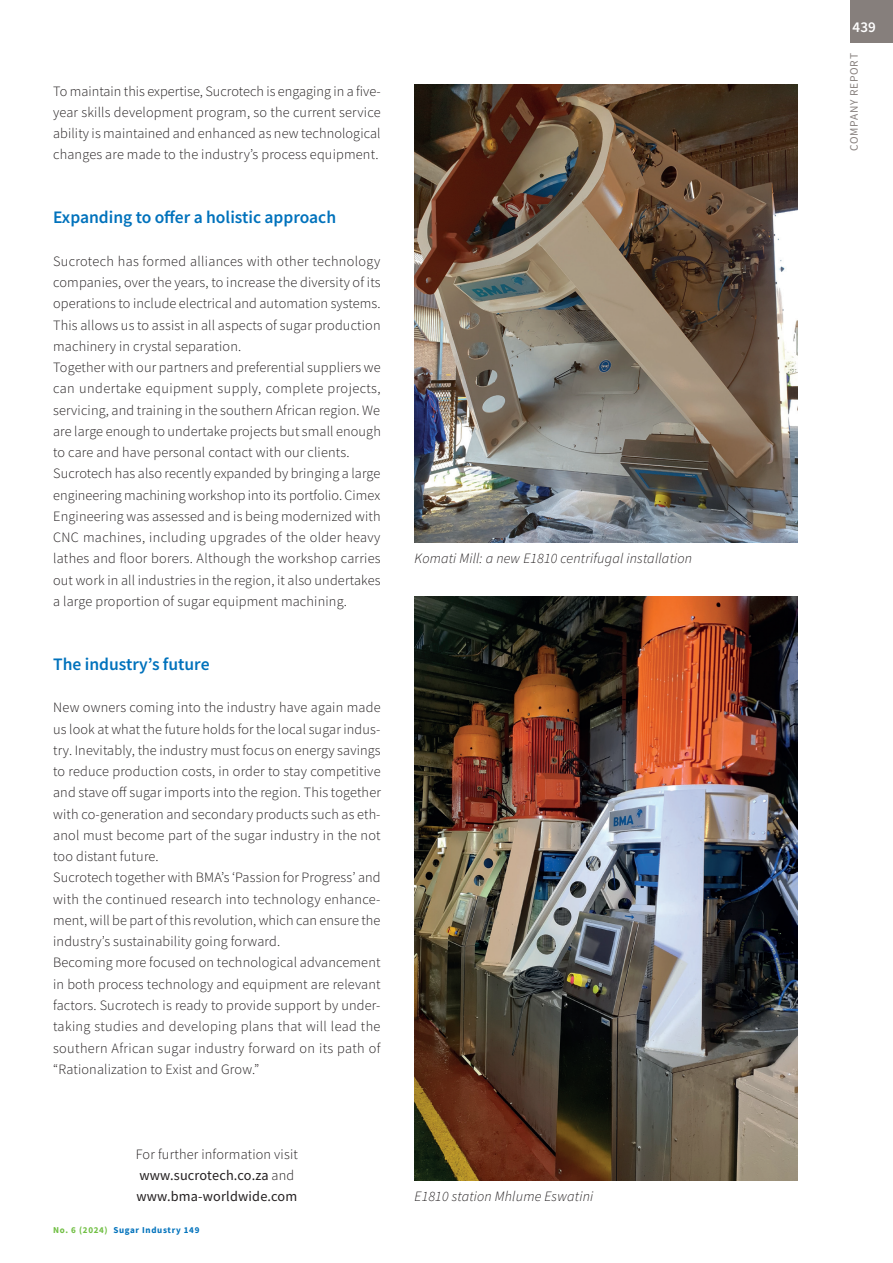
<style>
.page{position:relative;width:893px;height:1263px;background:#fff}
.page>*{position:absolute;margin:0;border:0;box-sizing:border-box;transform-origin:0 0}
.Subhead_-_Source_San{font:600 17.55px "Source Sans Pro";color:#0072bc}
.t1{font:600 15px "Source Sans Pro";color:#fff}
.Body_-_Source_Sans_P{font:300 14.25px/21.3px "Source Sans Pro";letter-spacing:.015em;color:#231f20;text-align:justify}
.Body_-_Source_Sans_P-2{font:14.25px/21.3px "Source Sans Pro";letter-spacing:.015em;color:#231f20}
.Body_-_Source_Sans_P-3{font:italic 300 14.25px "Source Sans Pro";letter-spacing:.015em;color:#231f20}
.t2{font:11.4px "Source Sans Pro";letter-spacing:.065em;color:#867f7c}
.t3{font:700 9px "Source Sans Pro";letter-spacing:.075em;color:#0072bc}
.s1{font-weight:300}
.s2{color:#71bf44}
</style>
<div class="page">
<div style="left:850px;top:0;width:43px;height:43px;background:#867f7c"></div>
<img style="left:415px;top:596px;width:382px;height:584px">
<img style="left:415px;top:85px;width:382px;height:457px">
<p class="Body_-_Source_Sans_P" style="left:53px;top:80px;width:329px">To maintain this expertise, Sucrotech is engaging in a five&shy;year skills development program, so the current service ability is maintained and enhanced as new technological changes are made to the industry’s process equipment.</p>
<p class="Subhead_-_Source_San" style="left:53px;top:206px;width:284px">Expanding to offer a holistic approach</p>
<p class="Body_-_Source_Sans_P" style="left:53px;top:250px;width:329px">Sucrotech has formed alliances with other technology companies, over the years, to increase the diversity of its operations to include electrical and automation systems.<br>This allows us to assist in all aspects of sugar production machinery in crystal separation.</p>
<p class="Body_-_Source_Sans_P" style="left:53px;top:357px;width:329px">Together with our partners and preferential suppliers we can undertake equipment supply, complete projects, servicing, and training in the southern African region. We are large enough to undertake projects but small enough to care and have personal contact with our clients.</p>
<p class="Body_-_Source_Sans_P" style="left:53px;top:463px;width:329px">Sucrotech has also recently expanded by bringing a large engineering machining workshop into its portfolio. Cimex Engineering was assessed and is being modernized with CNC machines, including upgrades of the older heavy lathes and floor borers. Although the workshop carries out work in all industries in the region, it also undertakes a large proportion of sugar equipment machining.</p>
<p class="Subhead_-_Source_San" style="left:53px;top:652px;width:158px">The industry’s future</p>
<p class="Body_-_Source_Sans_P" style="left:53px;top:697px;width:329px">New owners coming into the industry have again made us look at what the future holds for the local sugar indus&shy;try. Inevitably, the industry must focus on energy savings to reduce production costs, in order to stay competitive and stave off sugar imports into the region. This together with co-generation and secondary products such as eth&shy;anol must become part of the sugar industry in the not too distant future.</p>
<p class="Body_-_Source_Sans_P" style="left:53px;top:867px;width:329px">Sucrotech together with BMA’s ‘Passion for Progress’ and with the continued research into technology enhance&shy;ment, will be part of this revolution, which can ensure the industry’s sustainability going forward.</p>
<p class="Body_-_Source_Sans_P" style="left:53px;top:952px;width:329px">Becoming more focused on technological advancement in both process technology and equipment are relevant factors. Sucrotech is ready to provide support by under&shy;taking studies and developing plans that will lead the southern African sugar industry forward on its path of “Rationalization to Exist and Grow.”</p>
<p class="Body_-_Source_Sans_P-2" style="left:136px;top:1143px;width:164px"><span class="s1">For further information visit </span>www.sucrotech.co.za <span class="s1">and </span>www.bma-worldwide.com</p>
<p class="t3" style="left:53px;top:1224px;width:148px"><span class="s2">No. 6 (2024)</span> Sugar Industry 149</p>
<p class="Body_-_Source_Sans_P-3" style="left:415px;top:550px;width:279px">Komati Mill: a new E1810 centrifugal installation</p>
<p class="Body_-_Source_Sans_P-3" style="left:415px;top:1188px;width:180px">E1810 station Mhlume Eswatini</p>
<p class="t1" style="left:853px;top:17px;width:25px">439</p>
<p class="t2" style="left:847px;top:151px;width:100px;rotate:-90deg">COMPANY REPORT</p>
</div>
